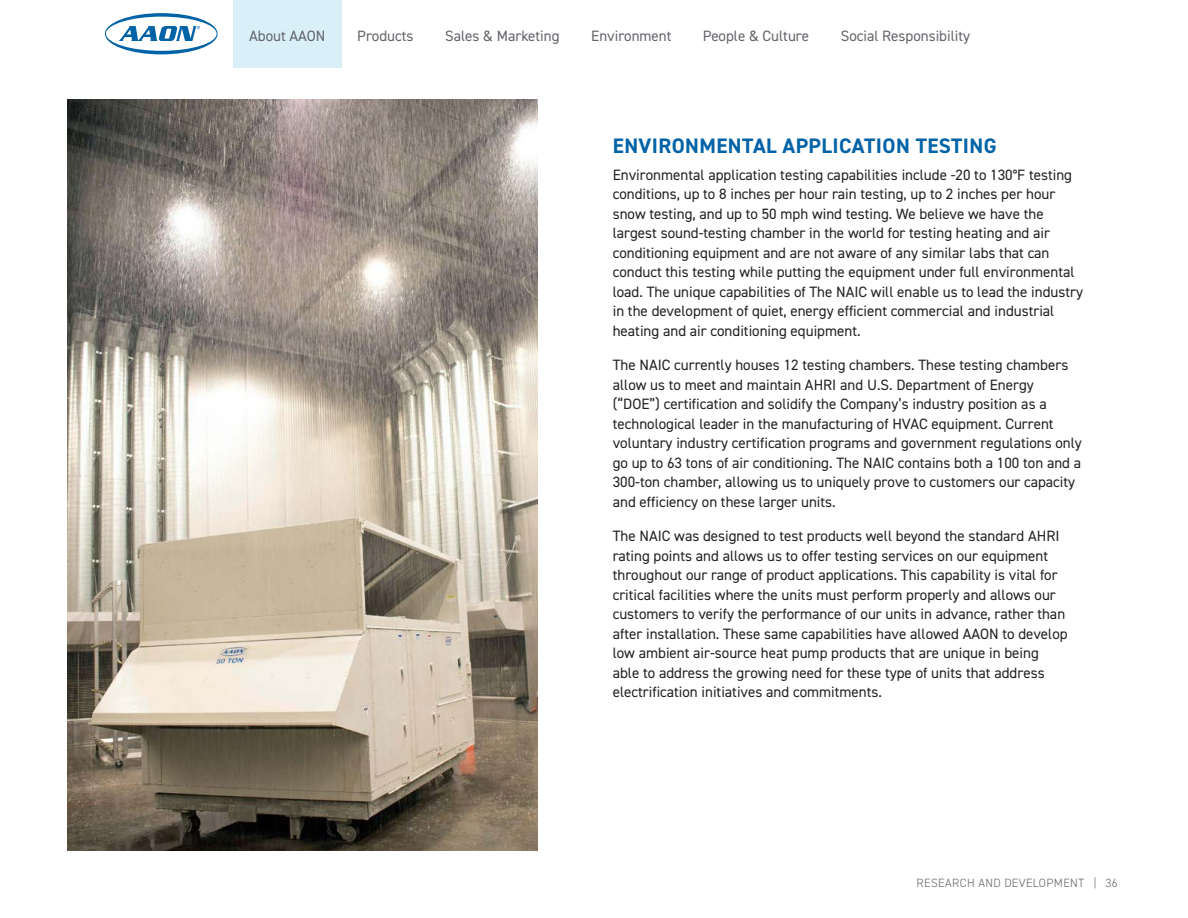
<style>
.page{position:relative;width:1188px;height:918px;background:#fff}
.page>*{position:absolute;margin:0;border:0;box-sizing:border-box;transform-origin:0 0}
.Subhead_-_14{font:700 21px "DIN2014";letter-spacing:.02em;color:#0063a7}
.Body_Copy_-_10{font:15px/19.5px "DIN2014";color:#222}
.t1{font:15px "DIN2014";color:#63656a}
.t2{font:300 12px "DIN2014";letter-spacing:.03em;color:#63656a}
</style>
<div class="page">
<div style="left:233px;top:0;width:109px;height:68px;background:#daf0f9"></div>
<svg style="left:105px;top:13px;width:113px;height:41px"></svg>
<img style="left:68px;top:99px;width:470px;height:751px">
<p class="t1" style="left:249px;top:26px;width:78px">About AAON</p>
<p class="t1" style="left:357px;top:26px;width:58px">Products</p>
<p class="t1" style="left:445px;top:26px;width:116px">Sales &amp; Marketing</p>
<p class="t1" style="left:591px;top:26px;width:82px">Environment</p>
<p class="t1" style="left:703px;top:26px;width:108px">People &amp; Culture</p>
<p class="t1" style="left:841px;top:26px;width:131px">Social Responsibility</p>
<p class="Subhead_-_14" style="left:613px;top:132px;width:385px">ENVIRONMENTAL APPLICATION TESTING</p>
<p class="Body_Copy_-_10" style="left:613px;top:165px;width:472px">Environmental application testing capabilities include -20 to 130°F testing conditions, up to 8 inches per hour rain testing, up to 2 inches per hour snow testing, and up to 50 mph wind testing. We believe we have the largest sound-testing chamber in the world for testing heating and air conditioning equipment and are not aware of any similar labs that can conduct this testing while putting the equipment under full environmental load. The unique capabilities of The NAIC will enable us to lead the industry in the development of quiet, energy efficient commercial and industrial heating and air conditioning equipment.</p>
<p class="Body_Copy_-_10" style="left:613px;top:355px;width:471px">The NAIC currently houses 12 testing chambers. These testing chambers allow us to meet and maintain AHRI and U.S. Department of Energy (“DOE”) certification and solidify the Company’s industry position as a technological leader in the manufacturing of HVAC equipment. Current voluntary industry certification programs and government regulations only go up to 63 tons of air conditioning. The NAIC contains both a 100 ton and a 300-ton chamber, allowing us to uniquely prove to customers our capacity and efficiency on these larger units.</p>
<p class="Body_Copy_-_10" style="left:613px;top:526px;width:456px">The NAIC was designed to test products well beyond the standard AHRI rating points and allows us to offer testing services on our equipment throughout our range of product applications. This capability is vital for critical facilities where the units must perform properly and allows our customers to verify the performance of our units in advance, rather than after installation. These same capabilities have allowed AAON to develop low ambient air-source heat pump products that are unique in being able to address the growing need for these type of units that address electrification initiatives and commitments.</p>
<p class="t2" style="left:917px;top:875px;width:203px">RESEARCH AND DEVELOPMENT | 36</p>
</div>
